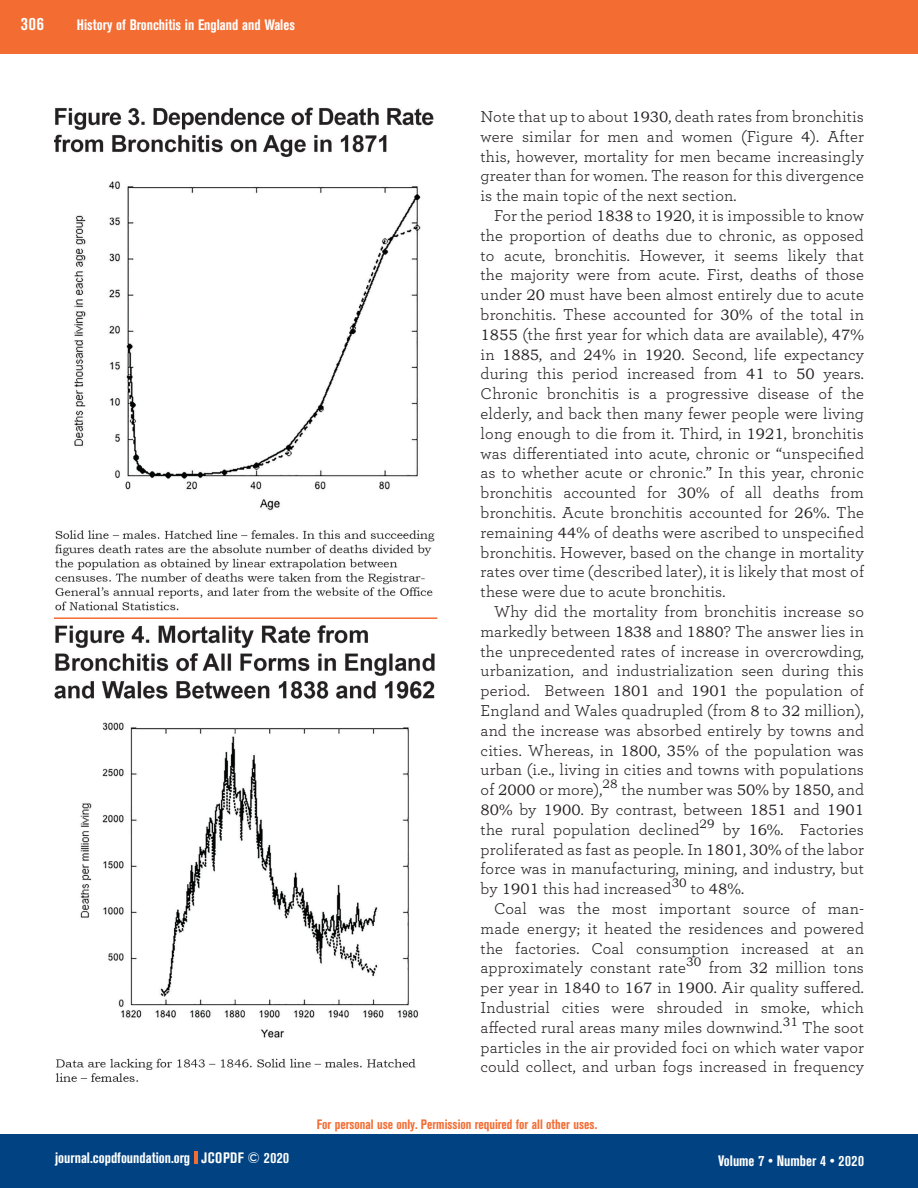
<style>
.page{position:relative;width:918px;height:1188px;background:#fff}
.page>*{position:absolute;margin:0;border:0;box-sizing:border-box;transform-origin:0 0}
.t1{font:700 condensed 18px "Akzidenz Grotesk BE";color:#fff}
.t2{font:16.5px/19.8px "Breathe";letter-spacing:.01em;color:#231f20;text-align:justify}
.t3{font:700 condensed 15px "Akzidenz Grotesk BE";color:#fff}
.t4{font:700 condensed 13.5px "Akzidenz Grotesk BE";color:#f36c32}
.s1{font-family:"Bookman Old Style";font-size:15px}
</style>
<div class="page">
<div style="left:0;top:1134px;width:918px;height:54px;background:#004282"></div>
<div style="left:0;top:0;width:918px;height:54px;background:#f36c32"></div>
<svg style="left:194px;top:1152px;width:3px;height:12px"></svg>
<img style="left:54px;top:107px;width:381px;height:504px">
<img style="left:54px;top:626px;width:381px;height:456px">
<hr style="left:54px;top:617px;width:383px;height:2px;background:#f36c32">
<p class="t1" style="left:21px;top:13px;width:25px">306</p>
<p class="t3" style="left:77px;top:16px;width:220px">History of Bronchitis in England and Wales</p>
<p class="t2" style="left:481px;top:106px;width:385px">Note that up to about <span class="s1">1930</span>, death rates from bronchitis were similar for men and women (Figure <span class="s1">4</span>). After this, however, mortality for men became increasingly greater than for women. The reason for this divergence is the main topic of the next section.</p>
<p class="t2" style="left:481px;top:205px;width:385px;text-indent:14px">For the period <span class="s1">1838</span> to <span class="s1">1920</span>, it is impossible to know the proportion of deaths due to chronic, as opposed to acute, bronchitis. However, it seems likely that the majority were from acute. First, deaths of those under <span class="s1">20</span> must have been almost entirely due to acute bronchitis. These accounted for <span class="s1">30%</span> of the total in <span class="s1">1855</span> (the first year for which data are available), <span class="s1">47% </span>in <span class="s1">1885</span>, and <span class="s1">24%</span> in <span class="s1">1920</span>. Second, life expectancy during this period increased from <span class="s1">41</span> to <span class="s1">50</span> years.<br>Chronic bronchitis is a progressive disease of the elderly, and back then many fewer people were living long enough to die from it. Third, in <span class="s1">1921</span>, bronchitis was differentiated into acute, chronic or “unspecified as to whether acute or chronic.” In this year, chronic bronchitis accounted for <span class="s1">30%</span> of all deaths from bronchitis. Acute bronchitis accounted for <span class="s1">26%</span>. The remaining <span class="s1">44%</span> of deaths were ascribed to unspecified bronchitis. However, based on the change in mortality rates over time (described later), it is likely that most of these were due to acute bronchitis.</p>
<p class="t2" style="left:481px;top:601px;width:385px;text-indent:14px">Why did the mortality from bronchitis increase so markedly between <span class="s1">1838</span> and <span class="s1">1880</span>? The answer lies in the unprecedented rates of increase in overcrowding, urbanization, and industrialization seen during this period. Between <span class="s1">1801</span> and <span class="s1">1901</span> the population of England and Wales quadrupled (from <span class="s1">8</span> to <span class="s1">32</span> million), and the increase was absorbed entirely by towns and cities. Whereas, in <span class="s1">1800</span>, <span class="s1">35%</span> of the population was urban (i.e., living in cities and towns with populations of <span class="s1">2000</span> or more),<sup>28</sup> the number was <span class="s1">50%</span> by <span class="s1">1850</span>, and <span class="s1">80%</span> by <span class="s1">1900</span>. By contrast, between <span class="s1">1851</span> and <span class="s1">1901 </span>the rural population declined<sup>29</sup> by <span class="s1">16%</span>. Factories proliferated as fast as people. In <span class="s1">1801</span>, <span class="s1">30%</span> of the labor force was in manufacturing, mining, and industry, but by <span class="s1">1901</span> this had increased<sup>30</sup> to <span class="s1">48%</span>.</p>
<p class="t2" style="left:481px;top:898px;width:385px;text-indent:14px">Coal was the most important source of man&shy;made energy; it heated the residences and powered the factories. Coal consumption increased at an approximately constant rate<sup>30</sup> from <span class="s1">32</span> million tons per year in <span class="s1">1840</span> to <span class="s1">167</span> in <span class="s1">1900</span>. Air quality suffered.<br>Industrial cities were shrouded in smoke, which affected rural areas many miles downwind.<sup>31</sup> The soot particles in the air provided foci on which water vapor could collect, and urban fogs increased in frequency</p>
<p class="t4" style="left:317px;top:1117px;width:282px">For personal use only. Permission required for all other uses.</p>
<p class="t3" style="left:55px;top:1149px;width:236px">journal.copdfoundation.org JCOPDF © 2020</p>
<p class="t3" style="left:718px;top:1152px;width:147px">Volume 7 • Number 4 • 2020</p>
</div>
